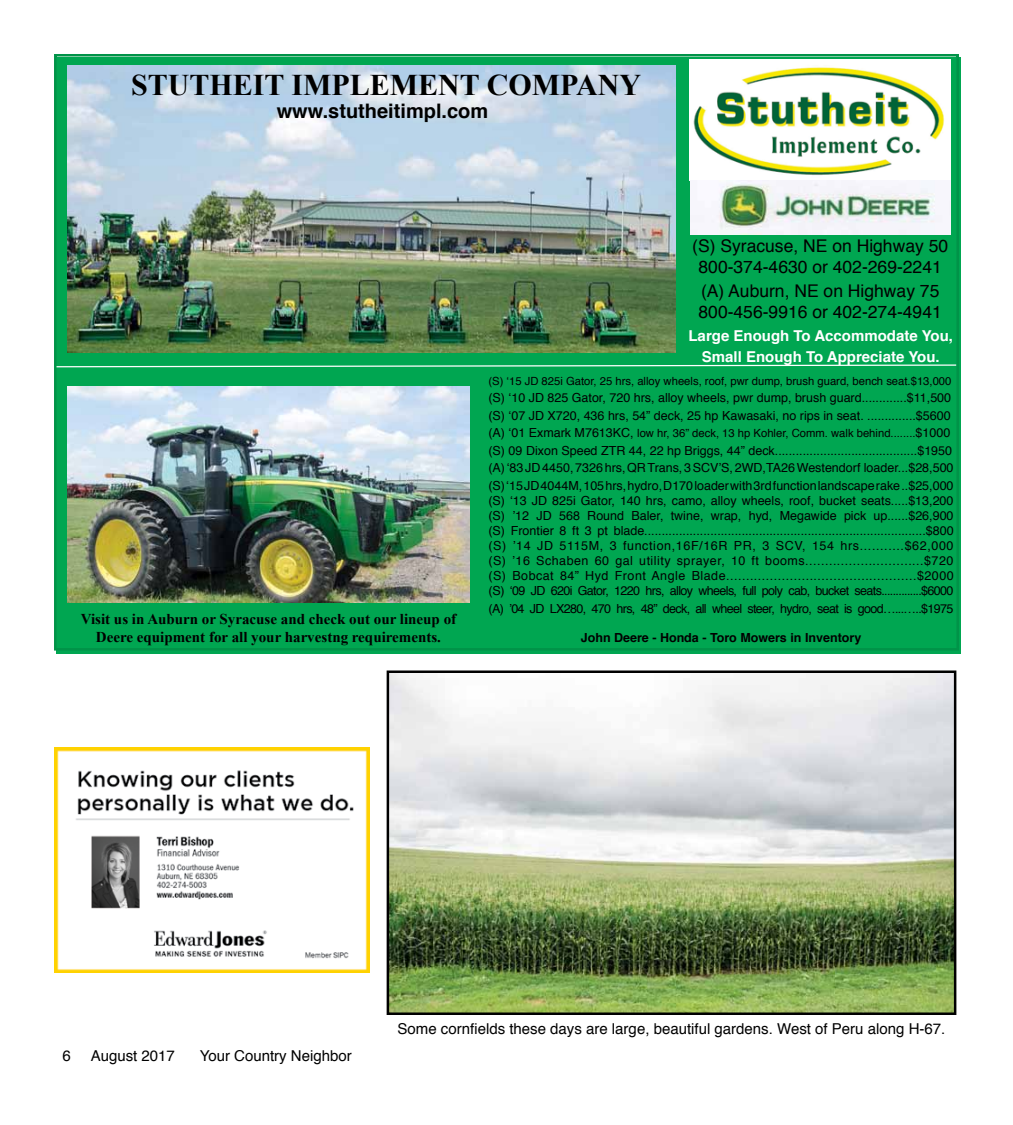
<style>
.page{position:relative;width:1013px;height:1125px;background:#fff}
.page>*{position:absolute;margin:0;border:0;box-sizing:border-box;transform-origin:0 0}
.t1{font:700 30px "Times New Roman";color:#000}
.t2{font:700 20px "Helvetica";color:#000}
.t3{font:17.5px/21px "Helvetica";color:#000}
.t4{font:15px "Helvetica";color:#000}
.t5{font:700 15px/18px "Times New Roman";color:#000;text-align:center}
.t6{font:700 15px/21.2px "Helvetica";color:#fff;text-align:center}
.t7{font:12.5px/15px "Helvetica";color:#000;text-align:justify}
.t8{font:12.5px "Helvetica";letter-spacing:-.05em;color:#000}
.t9{font:700 12.5px "Helvetica";color:#000}
.t10{font:11.25px "Helvetica";color:#000}
.s1{font-size:12.5px}
</style>
<div class="page">
<div style="left:56px;top:57px;width:904px;height:597px;background:#00a651"></div>
<img style="left:689px;top:60px;width:261px;height:174px">
<svg style="left:57px;top:364px;width:898px;height:4px"></svg>
<img style="left:68px;top:66px;width:607px;height:286px">
<img style="left:68px;top:387px;width:401px;height:215px">
<img style="left:54px;top:748px;width:315px;height:225px">
<img style="left:389px;top:673px;width:564px;height:339px">
<div style="left:386px;top:670px;width:570px;height:345px;border:2px solid #000"></div>
<h1 class="t1" style="left:131px;top:64px;width:512px">STUTHEIT IMPLEMENT COMPANY</h1>
<h2 class="t2" style="left:277px;top:95px;width:213px">www.stutheitimpl.com</h2>
<h3 class="t3" style="left:692px;top:236px;width:257px;text-align:center">(S) Syracuse, NE on Highway 50<br>800-374-4630 or 402-269-2241</h3>
<h3 class="t3" style="left:698px;top:281px;width:245px">(A) Auburn, NE on Highway 75<br>800-456-9916 or 402-274-4941</h3>
<p class="t5" style="left:81px;top:609px;width:377px">Visit us in Auburn or Syracuse and check out our lineup of<br>Deere equipment for all your harvestng requirements.</p>
<p class="t6" style="left:688px;top:325px;width:266px">Large Enough To Accommodate You,<br>Small Enough To Appreciate You.</p>
<p class="t10" style="left:488px;top:372px;width:464px">(S) ‘15 JD 825i Gator, 25 hrs, alloy wheels, roof, pwr dump, brush guard, bench seat.$13,000</p>
<p class="t7" style="left:488px;top:389px;width:464px;line-height:17.5px">(S) ‘10 JD 825 Gator, 720 hrs, alloy wheels, pwr dump, brush guard.............$11,500 (S) ‘07 JD X720, 436 hrs, 54” deck, 25 hp Kawasaki, no rips in seat. ..............$5600</p>
<p class="t10" style="left:488px;top:425px;width:463px"><span class="s1">(A) ‘01 Exmark M7613KC,</span> low hr, 36” deck, 13 hp Kohler, Comm. walk behind........<span class="s1">$1000</span></p>
<p class="t7" style="left:488px;top:442px;width:466px;line-height:17.5px">(S) 09 Dixon Speed ZTR 44, 22 hp Briggs, 44” deck.........................................$1950 (A) ‘83 JD 4450, 7326 hrs, QR Trans, 3 SCV’S, 2WD,TA26 Westendorf loader...$28,500 (S) ‘15 JD 4044M, 105 hrs, hydro, D170 loader with 3rd function landscape rake ..$25,000</p>
<p class="t7" style="left:488px;top:493px;width:467px">(S) ‘13 JD 825i Gator, 140 hrs, camo, alloy wheels, roof, bucket seats.....$13,200 (S) ’12 JD 568 Round Baler, twine, wrap, hyd, Megawide pick up......$26,900 (S) Frontier 8 ft 3 pt blade.................................................................................$800 (S) ’14 JD 5115M, 3 function,16F/16R PR, 3 SCV, 154 hrs...........$62,000 (S) ’16 Schaben 60 gal utility sprayer, 10 ft booms..............................$720 (S) Bobcat 84” Hyd Front Angle Blade................................................$2000 (S) ‘09 JD 620i Gator, 1220 hrs, alloy wheels, full poly cab, bucket seats..............$6000</p>
<p class="t8" style="left:488px;top:599px;width:466px">(A) ’04 JD LX280, 470 hrs, 48” deck, all wheel steer, hydro, seat is good…...…..$1975</p>
<p class="t9" style="left:580px;top:627px;width:282px">John Deere - Honda - Toro Mowers in Inventory</p>
<p class="t4" style="left:62px;top:1044px;width:10px">6</p>
<p class="t4" style="left:91px;top:1044px;width:86px">August 2017</p>
<p class="t4" style="left:200px;top:1044px;width:154px">Your Country Neighbor</p>
<p class="t4" style="left:397px;top:1017px;width:549px">Some cornfields these days are large, beautiful gardens. West of Peru along H-67.</p>
</div>
